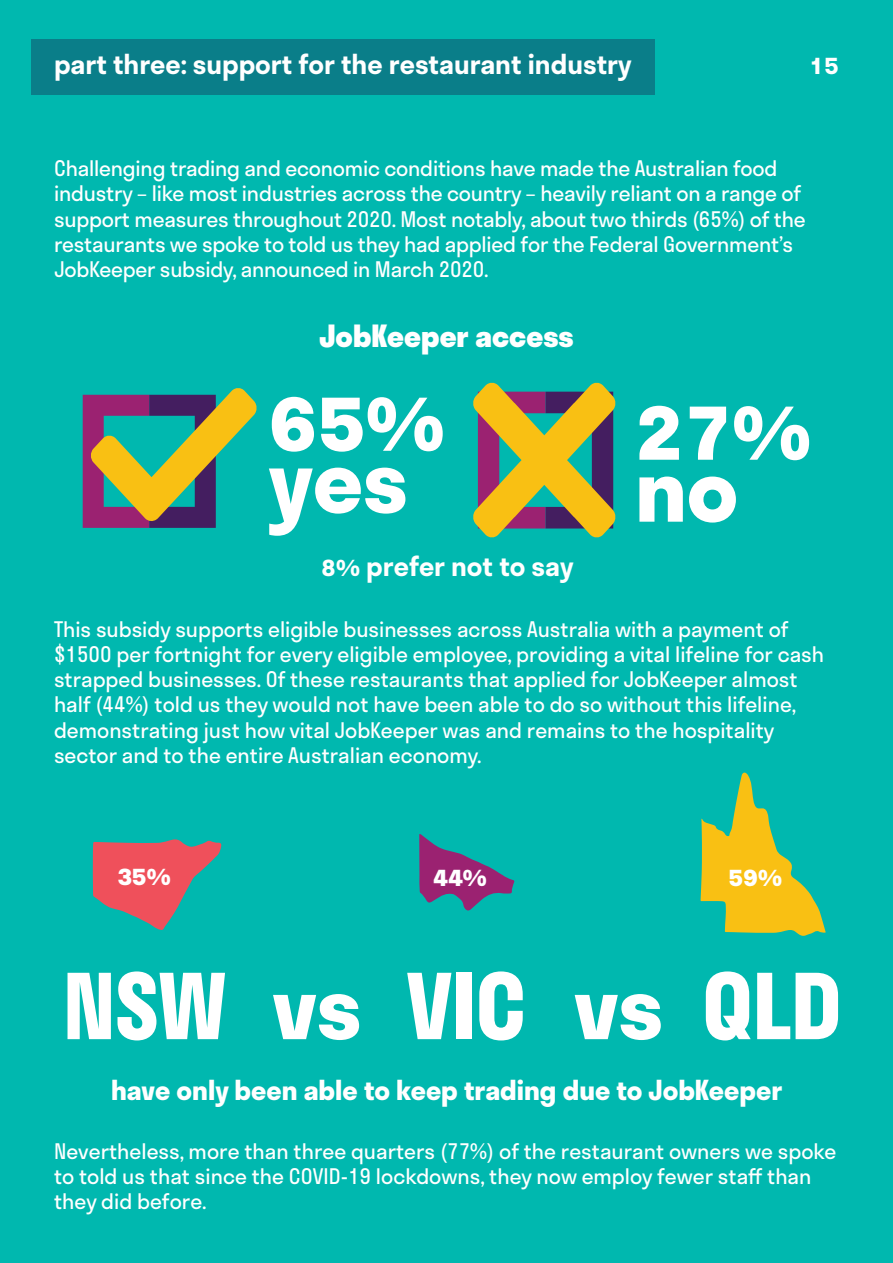
<style>
.page{position:relative;width:893px;height:1263px;background:#00b8af}
.page>*{position:absolute;margin:0;border:0;box-sizing:border-box;transform-origin:0 0}
.t1{font:700 88.5px "Stratos";color:#fff}
.t2{font:800 30px "Stratos";color:#fff}
.t3{font:600 27px "Stratos";color:#fff}
.t4{font:700 27px "Stratos";color:#fff}
.t5{font:21px/25.2px "Stratos";color:#fff}
</style>
<div class="page">
<div style="left:31px;top:40px;width:624px;height:55px;background:#0a7e89"></div>
<svg style="left:93px;top:839px;width:129px;height:91px"></svg>
<svg style="left:419px;top:834px;width:96px;height:77px"></svg>
<svg style="left:700px;top:772px;width:126px;height:164px"></svg>
<svg style="left:83px;top:388px;width:174px;height:140px"></svg>
<svg style="left:473px;top:382px;width:143px;height:156px"></svg>
<p class="t3" style="left:54px;top:42px;width:579px">part three: support for the restaurant industry</p>
<p class="t3" style="left:809px;top:42px;width:31px">15</p>
<p class="t5" style="left:54px;top:155px;width:753px">Challenging trading and economic conditions have made the Australian food industry – like most industries across the country – heavily reliant on a range of support measures throughout 2020. Most notably, about two thirds (65%) of the restaurants we spoke to told us they had applied for the Federal Government’s JobKeeper subsidy, announced in March 2020.</p>
<h2 class="t2" style="left:319px;top:311px;width:256px">JobKeeper access</h2>
<p class="t1" style="left:269px;top:347px;width:177px">65%</p>
<p class="t1" style="left:269px;top:409px;width:141px">yes</p>
<p class="t3" style="left:321px;top:544px;width:254px">8% prefer not to say</p>
<p class="t1" style="left:635px;top:356px;width:177px">27%</p>
<p class="t1" style="left:635px;top:418px;width:105px">no</p>
<p class="t5" style="left:54px;top:616px;width:772px">This subsidy supports eligible businesses across Australia with a payment of $1500 per fortnight for every eligible employee, providing a vital lifeline for cash strapped businesses. Of these restaurants that applied for JobKeeper almost half (44%) told us they would not have been able to do so without this lifeline, demonstrating just how vital JobKeeper was and remains to the hospitality sector and to the entire Australian economy.</p>
<p class="t4" style="left:117px;top:853px;width:55px">35%</p>
<p class="t4" style="left:433px;top:854px;width:55px">44%</p>
<p class="t4" style="left:728px;top:854px;width:55px">59%</p>
<p class="t1" style="left:63px;top:935px;width:164px">NSW</p>
<p class="t1" style="left:272px;top:935px;width:90px">vs</p>
<p class="t1" style="left:407px;top:935px;width:121px">VIC</p>
<p class="t1" style="left:574px;top:935px;width:269px">vs QLD</p>
<p class="t4" style="left:111px;top:1068px;width:673px">have only been able to keep trading due to JobKeeper</p>
<p class="t5" style="left:54px;top:1137px;width:784px">Nevertheless, more than three quarters (77%) of the restaurant owners we spoke to told us that since the COVID-19 lockdowns, they now employ fewer staff than they did before.</p>
</div>
